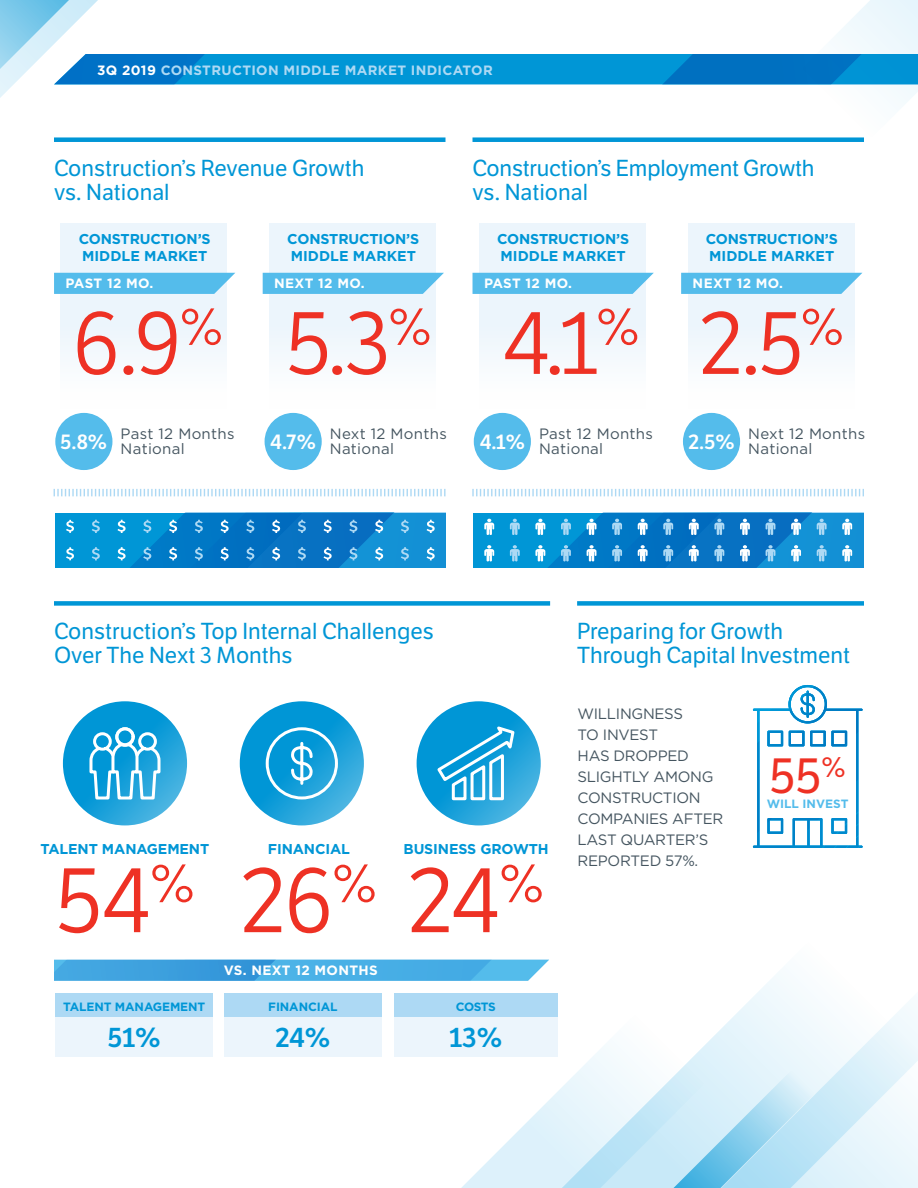
<style>
.page{position:relative;width:918px;height:1188px;background:#fff}
.page>*{position:absolute;margin:0;border:0;box-sizing:border-box;transform-origin:0 0}
.t1{font:90px "LFT Etica";color:#ee3124}
.t2{font:87px "LFT Etica";color:#ee3124}
.t3{font:48.75px "LFT Etica";color:#ee3124}
.t4{font:600 27px "LFT Etica";color:#0096d6}
.t5{font:22.5px/24px "LFT Etica";color:#0096d6}
.t6{font:600 20.4px "LFT Etica";color:#fff}
.t7{font:15px/21px "Gotham";letter-spacing:-.02em;color:#455560}
.t8{font:15px/15px "Gotham";letter-spacing:.02em;color:#455560}
.t9{font:700 14.25px/17.1px "Gotham";letter-spacing:-.01em;color:#0096d6}
.t10{font:700 13.5px "Gotham";letter-spacing:.025em;color:#fff}
.t11{font:700 13.5px "Gotham";letter-spacing:.025em;color:#add9f4}
.t12{font:700 12px "Gotham";letter-spacing:-.01em;color:#0096d6}
.t13{font:700 12px "Gotham";color:#54bceb}
.s1{color:#fff}
</style>
<div class="page">
<div style="left:54px;top:601px;width:496px;height:5px;background:#0096d6"></div>
<div style="left:577px;top:601px;width:287px;height:5px;background:#0096d6"></div>
<svg style="left:55px;top:513px;width:391px;height:54px;background:#1389ce"></svg>
<svg style="left:473px;top:513px;width:390px;height:54px;background:#2290d1"></svg>
<svg style="left:54px;top:489px;width:392px;height:7px"></svg>
<svg style="left:472px;top:489px;width:392px;height:7px"></svg>
<svg style="left:738px;top:973px;width:180px;height:215px;fill:#eef8fd"></svg>
<svg style="left:461px;top:1012px;width:355px;height:176px"></svg>
<div style="left:394px;top:994px;width:164px;height:39px;background:#add9f4"></div>
<div style="left:394px;top:1018px;width:164px;height:39px;background:#ecf5fc"></div>
<div style="left:224px;top:994px;width:158px;height:39px;background:#add9f4"></div>
<div style="left:224px;top:1018px;width:158px;height:39px;background:#ecf5fc"></div>
<div style="left:55px;top:994px;width:158px;height:39px;background:#add9f4"></div>
<div style="left:55px;top:1018px;width:158px;height:39px;background:#ecf5fc"></div>
<div style="left:61px;top:223px;width:166px;height:186px;background:linear-gradient(to right,#f1f8fd,#f1f8fd)"></div>
<div style="left:479px;top:223px;width:166px;height:186px;background:linear-gradient(to right,#f1f8fd,#f1f8fd)"></div>
<div style="left:270px;top:223px;width:166px;height:186px;background:linear-gradient(to right,#f1f8fd,#f1f8fd)"></div>
<div style="left:688px;top:223px;width:166px;height:186px;background:linear-gradient(to right,#f1f8fd,#f1f8fd)"></div>
<svg style="left:54px;top:273px;width:181px;height:21px;background:#5dbfec"></svg>
<svg style="left:473px;top:273px;width:181px;height:21px;background:#5ebfec"></svg>
<svg style="left:263px;top:273px;width:181px;height:21px;background:#5ebfec"></svg>
<svg style="left:54px;top:960px;width:495px;height:21px;background:#49abe3"></svg>
<svg style="left:681px;top:273px;width:181px;height:21px;background:#5dbfec"></svg>
<svg style="left:0;top:0;width:918px;height:142px"></svg>
<svg style="left:753px;top:685px;width:61px;height:163px"></svg>
<img style="left:814px;top:686px;width:12px;height:162px">
<img style="left:826px;top:698px;width:12px;height:150px">
<img style="left:838px;top:708px;width:12px;height:140px">
<img style="left:850px;top:708px;width:13px;height:140px">
<svg style="left:240px;top:701px;width:124px;height:124px;background:#1ca1da"></svg>
<svg style="left:63px;top:701px;width:124px;height:124px;background:#189fd9"></svg>
<svg style="left:289px;top:740px;width:26px;height:46px"></svg>
<div style="left:266px;top:727px;width:72px;height:73px;border:3px solid #fff;border-radius:50%"></div>
<svg style="left:88px;top:726px;width:74px;height:75px"></svg>
<div style="left:55px;top:413px;width:57px;height:57px;background:#54bceb;border-radius:50%"></div>
<div style="left:265px;top:413px;width:57px;height:57px;background:#54bceb;border-radius:50%"></div>
<div style="left:683px;top:413px;width:57px;height:57px;background:#54bceb;border-radius:50%"></div>
<div style="left:474px;top:413px;width:57px;height:57px;background:#54bceb;border-radius:50%"></div>
<svg style="left:417px;top:701px;width:124px;height:124px;background:#1ca1da"></svg>
<svg style="left:435px;top:723px;width:81px;height:79px;background:#3dafdf"></svg>
<p class="t11" style="left:97px;top:61px;width:397px"><span class="s1">3Q 2019</span> CONSTRUCTION MIDDLE MARKET INDICATOR</p>
<p class="t5" style="left:54px;top:156px;width:312px">Construction’s Revenue Growth vs. National</p>
<p class="t5" style="left:472px;top:156px;width:344px">Construction’s Employment Growth vs. National</p>
<p class="t9" style="left:79px;top:230px;width:134px">CONSTRUCTION’S<br>MIDDLE MARKET</p>
<p class="t9" style="left:497px;top:230px;width:134px">CONSTRUCTION’S<br>MIDDLE MARKET</p>
<p class="t9" style="left:287px;top:230px;width:134px">CONSTRUCTION’S<br>MIDDLE MARKET</p>
<p class="t9" style="left:706px;top:230px;width:134px">CONSTRUCTION’S<br>MIDDLE MARKET</p>
<p class="t10" style="left:66px;top:274px;width:89px">PAST 12 MO.</p>
<p class="t10" style="left:274px;top:274px;width:92px">NEXT 12 MO.</p>
<p class="t10" style="left:484px;top:274px;width:89px">PAST 12 MO.</p>
<p class="t10" style="left:693px;top:274px;width:92px">NEXT 12 MO.</p>
<h2 class="t2" style="left:73px;top:293px;width:773px">6.9<sup>%</sup> 5.3<sup>%</sup> 4.1<sup>%</sup> 2.5<sup>%</sup></h2>
<p class="t8" style="left:121px;top:426px;width:115px">Past 12 Months<br>National</p>
<p class="t8" style="left:539px;top:426px;width:115px">Past 12 Months<br>National</p>
<p class="t8" style="left:330px;top:426px;width:118px">Next 12 Months<br>National</p>
<p class="t8" style="left:748px;top:426px;width:118px">Next 12 Months</p>
<p class="t6" style="left:61px;top:429px;width:48px">5.8%</p>
<p class="t6" style="left:270px;top:429px;width:47px">4.7%</p>
<p class="t6" style="left:480px;top:429px;width:47px">4.1%</p>
<p class="t8" style="left:689px;top:441px;width:125px"><sup>2.5%</sup> National</p>
<p class="t5" style="left:54px;top:620px;width:382px">Construction’s Top Internal Challenges<br>Over The Next 3 Months</p>
<p class="t5" style="left:577px;top:620px;width:275px">Preparing for Growth<br>Through Capital Investment</p>
<p class="t9" style="left:41px;top:841px;width:170px">TALENT MANAGEMENT</p>
<h1 class="t1" style="left:55px;top:848px;width:141px">54<sup>%</sup></h1>
<p class="t9" style="left:268px;top:841px;width:84px">FINANCIAL</p>
<h1 class="t1" style="left:241px;top:848px;width:304px">26<sup>%</sup> 24<sup>%</sup></h1>
<p class="t9" style="left:404px;top:841px;width:147px">BUSINESS GROWTH</p>
<p class="t10" style="left:224px;top:961px;width:156px">VS. NEXT 12 MONTHS</p>
<p class="t12" style="left:63px;top:998px;width:144px">TALENT MANAGEMENT</p>
<p class="t12" style="left:268px;top:998px;width:71px">FINANCIAL</p>
<p class="t12" style="left:456px;top:998px;width:42px">COSTS</p>
<p class="t4" style="left:108px;top:1021px;width:54px">51%</p>
<p class="t4" style="left:275px;top:1021px;width:56px">24%</p>
<p class="t4" style="left:449px;top:1021px;width:55px">13%</p>
<p class="t7" style="left:578px;top:703px;width:147px">WILLINGNESS<br>TO INVEST<br>HAS DROPPED<br>SLIGHTLY AMONG<br>CONSTRUCTION<br>COMPANIES AFTER<br>LAST QUARTER’S<br>REPORTED 57%.</p>
<h3 class="t3" style="left:769px;top:747px;width:78px">55<sup>%</sup></h3>
<p class="t13" style="left:767px;top:796px;width:83px">WILL INVEST</p>
</div>
